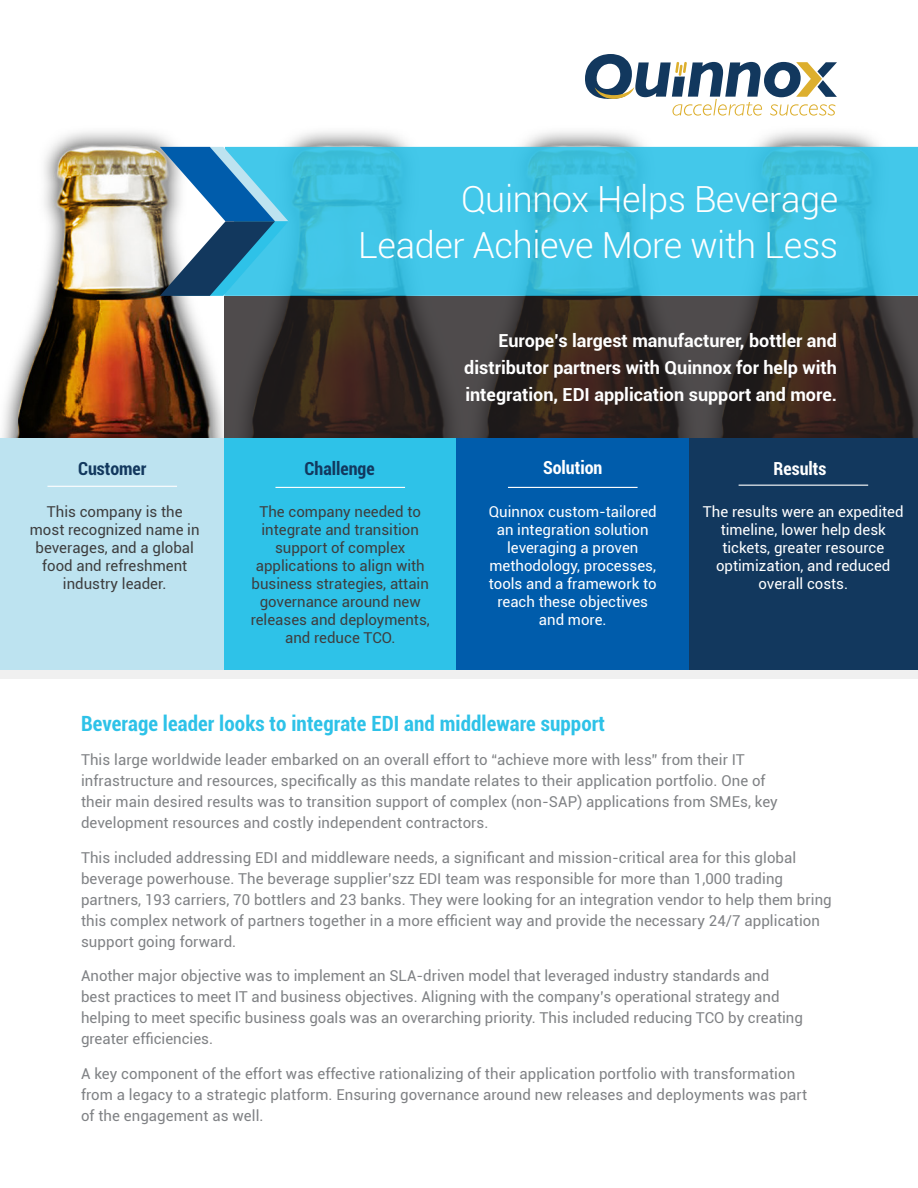
<style>
.page{position:relative;width:918px;height:1188px;background:#fff}
.page>*{position:absolute;margin:0;border:0;box-sizing:border-box;transform-origin:0 0}
.t1{font:300 36px/46.5px "Roboto";letter-spacing:-.01em;color:#fff;text-align:right}
.Body_Text{font:700 condensed 21px "Roboto";letter-spacing:.005em;color:#2ec2e8}
.t2{font:700 18px/27px "Roboto";color:#fff;text-align:justify}
.t3{font:700 condensed 18px "Roboto";color:#12385e}
.t4{font:700 condensed 18px "Roboto";color:#fff}
.Body_Text-2{font:15px/21px "Roboto";letter-spacing:.005em;color:#808285}
.t5{font:15px/18px "Roboto";color:#3e3e3f;text-align:center}
.t6{font:15px/18px "Roboto";color:#fff;text-align:center}
</style>
<div class="page">
<img style="left:2px;top:131px;width:916px;height:307px">
<svg style="left:224px;top:296px;width:694px;height:142px;background:#382d28"></svg>
<div style="left:0;top:583px;width:918px;height:96px;background:#f0f0f0"></div>
<svg style="left:288px;top:147px;width:630px;height:149px;background:#3fc3e4"></svg>
<svg style="left:160px;top:147px;width:128px;height:149px;background:#589aba"></svg>
<div style="left:0;top:438px;width:224px;height:232px;background:#bde3f0"></div>
<div style="left:224px;top:438px;width:232px;height:232px;background:#2ec2e8"></div>
<div style="left:456px;top:438px;width:233px;height:232px;background:#005cab"></div>
<div style="left:689px;top:438px;width:229px;height:232px;background:#12385e"></div>
<hr style="left:47px;top:486px;width:130px;height:1px;background:#fff">
<hr style="left:275px;top:487px;width:130px;height:1px;background:#fff">
<hr style="left:508px;top:487px;width:130px;height:1px;background:#fff">
<hr style="left:739px;top:485px;width:129px;height:1px;background:#fff">
<svg style="left:585px;top:54px;width:252px;height:62px"></svg>
<p class="t1" style="left:358px;top:174px;width:482px">Quinnox Helps Beverage<br>Leader Achieve More with Less</p>
<p class="t2" style="left:464px;top:326px;width:374px;text-indent:34px">Europe’s largest manufacturer, bottler and distributor partners with Quinnox for help with integration, EDI application support and more.</p>
<p class="t3" style="left:78px;top:456px;width:70px">Customer</p>
<p class="t3" style="left:305px;top:456px;width:72px">Challenge</p>
<p class="t4" style="left:543px;top:455px;width:61px">Solution</p>
<p class="t4" style="left:774px;top:456px;width:54px">Results</p>
<p class="t5" style="left:30px;top:502px;width:171px">This company is the most recognized name in beverages, and a global food and refreshment industry leader.</p>
<p class="t5" style="left:251px;top:502px;width:181px">The company needed to integrate and transition support of complex applications to align with business strategies, attain governance around new releases and deployments, and reduce TCO.</p>
<p class="t6" style="left:489px;top:502px;width:169px">Quinnox custom-tailored an integration solution leveraging a proven methodology, processes, tools and a framework to reach these objectives and more.</p>
<p class="t6" style="left:703px;top:502px;width:202px">The results were an expedited timeline, lower help desk tickets, greater resource optimization, and reduced overall costs.</p>
<p class="Body_Text" style="left:81px;top:708px;width:526px">Beverage leader looks to integrate EDI and middleware support</p>
<p class="Body_Text-2" style="left:81px;top:749px;width:698px">This large worldwide leader embarked on an overall effort to “achieve more with less” from their IT infrastructure and resources, specifically as this mandate relates to their application portfolio. One of their main desired results was to transition support of complex (non-SAP) applications from SMEs, key development resources and costly independent contractors.</p>
<p class="Body_Text-2" style="left:81px;top:846px;width:752px">This included addressing EDI and middleware needs, a significant and mission-critical area for this global beverage powerhouse. The beverage supplier’szz EDI team was responsible for more than 1,000 trading partners, 193 carriers, 70 bottlers and 23 banks. They were looking for an integration vendor to help them bring this complex network of partners together in a more efficient way and provide the necessary 24/7 application support going forward.</p>
<p class="Body_Text-2" style="left:81px;top:965px;width:723px">Another major objective was to implement an SLA-driven model that leveraged industry standards and<br>best practices to meet IT and business objectives. Aligning with the company’s operational strategy and helping to meet specific business goals was an overarching priority. This included reducing TCO by creating greater efficiencies.</p>
<p class="Body_Text-2" style="left:81px;top:1062px;width:728px">A key component of the effort was effective rationalizing of their application portfolio with transformation from a legacy to a strategic platform. Ensuring governance around new releases and deployments was part of the engagement as well.</p>
</div>
